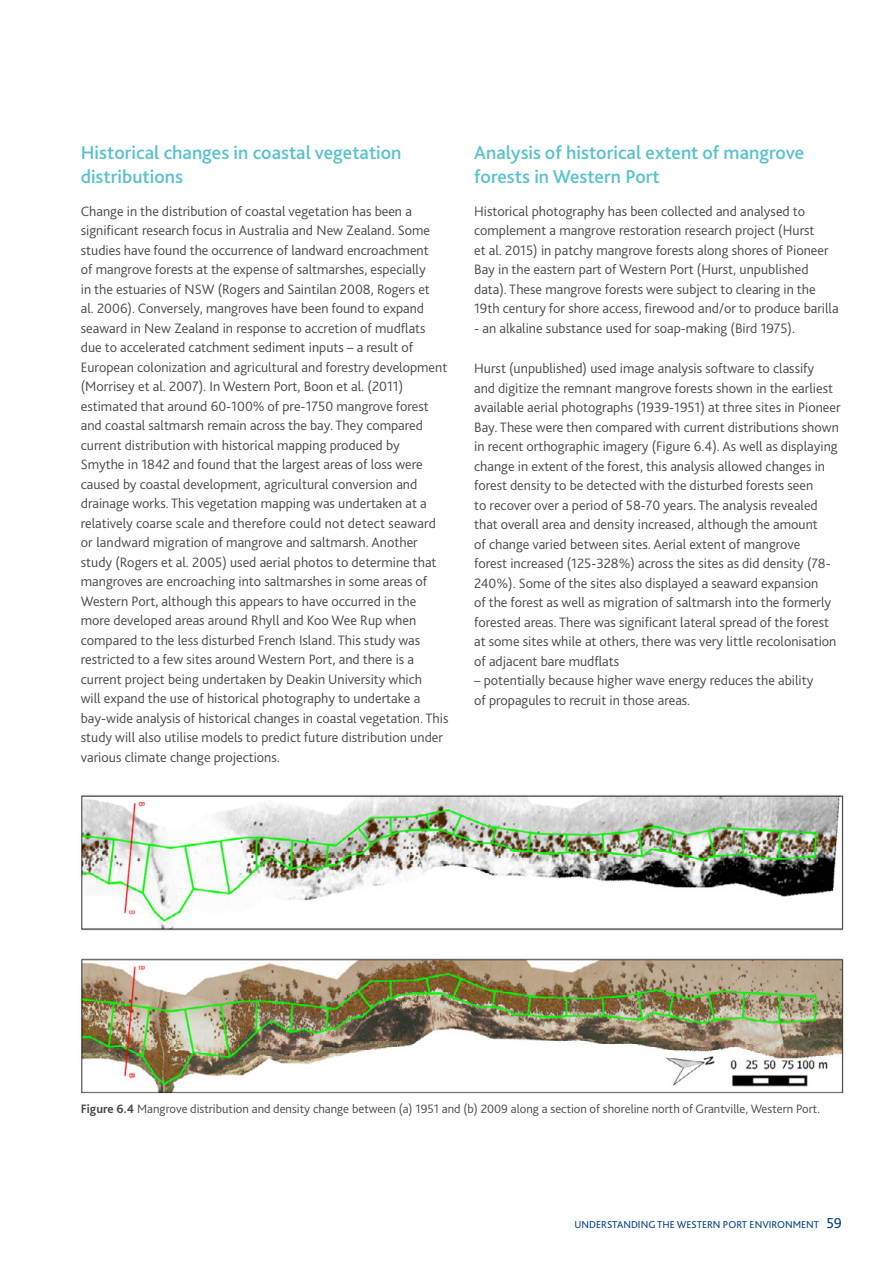
<style>
.page{position:relative;width:893px;height:1263px;background:#fff}
.page>*{position:absolute;margin:0;border:0;box-sizing:border-box;transform-origin:0 0}
.t1{font:500 19.5px/24px "Bliss";color:#58c1cf}
.t2{font:300 14.25px/19.5px "Bliss";color:#484847}
.t3{font:300 12.75px "Bliss";color:#484847}
.t4{font:10.5px "Bliss";color:#00418a}
.s1{font-weight:700}
.s2{font-size:15px}
</style>
<div class="page">
<img style="left:78px;top:795px;width:766px;height:136px">
<img style="left:80px;top:958px;width:764px;height:136px">
<h1 class="t1" style="left:81px;top:141px;width:322px">Historical changes in coastal vegetation distributions</h1>
<p class="t2" style="left:81px;top:201px;width:369px">Change in the distribution of coastal vegetation has been a significant research focus in Australia and New Zealand. Some studies have found the occurrence of landward encroachment<br>of mangrove forests at the expense of saltmarshes, especially<br>in the estuaries of NSW (Rogers and Saintilan 2008, Rogers et<br>al. 2006). Conversely, mangroves have been found to expand seaward in New Zealand in response to accretion of mudflats due to accelerated catchment sediment inputs – a result of European colonization and agricultural and forestry development (Morrisey et al. 2007). In Western Port, Boon et al. (2011) estimated that around 60-100% of pre-1750 mangrove forest and coastal saltmarsh remain across the bay. They compared current distribution with historical mapping produced by<br>Smythe in 1842 and found that the largest areas of loss were caused by coastal development, agricultural conversion and drainage works. This vegetation mapping was undertaken at a relatively coarse scale and therefore could not detect seaward or landward migration of mangrove and saltmarsh. Another study (Rogers et al. 2005) used aerial photos to determine that mangroves are encroaching into saltmarshes in some areas of Western Port, although this appears to have occurred in the more developed areas around Rhyll and Koo Wee Rup when compared to the less disturbed French Island. This study was restricted to a few sites around Western Port, and there is a current project being undertaken by Deakin University which<br>will expand the use of historical photography to undertake a bay-wide analysis of historical changes in coastal vegetation. This study will also utilise models to predict future distribution under various climate change projections.</p>
<h1 class="t1" style="left:474px;top:141px;width:332px">Analysis of historical extent of mangrove forests in Western Port</h1>
<p class="t2" style="left:474px;top:201px;width:366px">Historical photography has been collected and analysed to complement a mangrove restoration research project (Hurst<br>et al. 2015) in patchy mangrove forests along shores of Pioneer Bay in the eastern part of Western Port (Hurst, unpublished data). These mangrove forests were subject to clearing in the 19th century for shore access, firewood and/or to produce barilla</p>
<p class="t2" style="left:474px;top:318px;width:323px">- an alkaline substance used for soap-making (Bird 1975).</p>
<p class="t2" style="left:474px;top:359px;width:368px">Hurst (unpublished) used image analysis software to classify<br>and digitize the remnant mangrove forests shown in the earliest available aerial photographs (1939-1951) at three sites in Pioneer Bay. These were then compared with current distributions shown in recent orthographic imagery (Figure 6.4). As well as displaying change in extent of the forest, this analysis allowed changes in forest density to be detected with the disturbed forests seen<br>to recover over a period of 58-70 years. The analysis revealed that overall area and density increased, although the amount<br>of change varied between sites. Aerial extent of mangrove<br>forest increased (125-328%) across the sites as did density (78- 240%). Some of the sites also displayed a seaward expansion<br>of the forest as well as migration of saltmarsh into the formerly forested areas. There was significant lateral spread of the forest at some sites while at others, there was very little recolonisation of adjacent bare mudflats</p>
<p class="t2" style="left:474px;top:671px;width:341px">– potentially because higher wave energy reduces the ability of propagules to recruit in those areas.</p>
<p class="t3" style="left:81px;top:1101px;width:741px"><span class="s1">Figure 6.4</span> Mangrove distribution and density change between (a) 1951 and (b) 2009 along a section of shoreline north of Grantville, Western Port.</p>
<p class="t4" style="left:574px;top:1217px;width:269px">UNDERSTANDING THE WESTERN PORT ENVIRONMENT <span class="s2">59</span></p>
</div>
